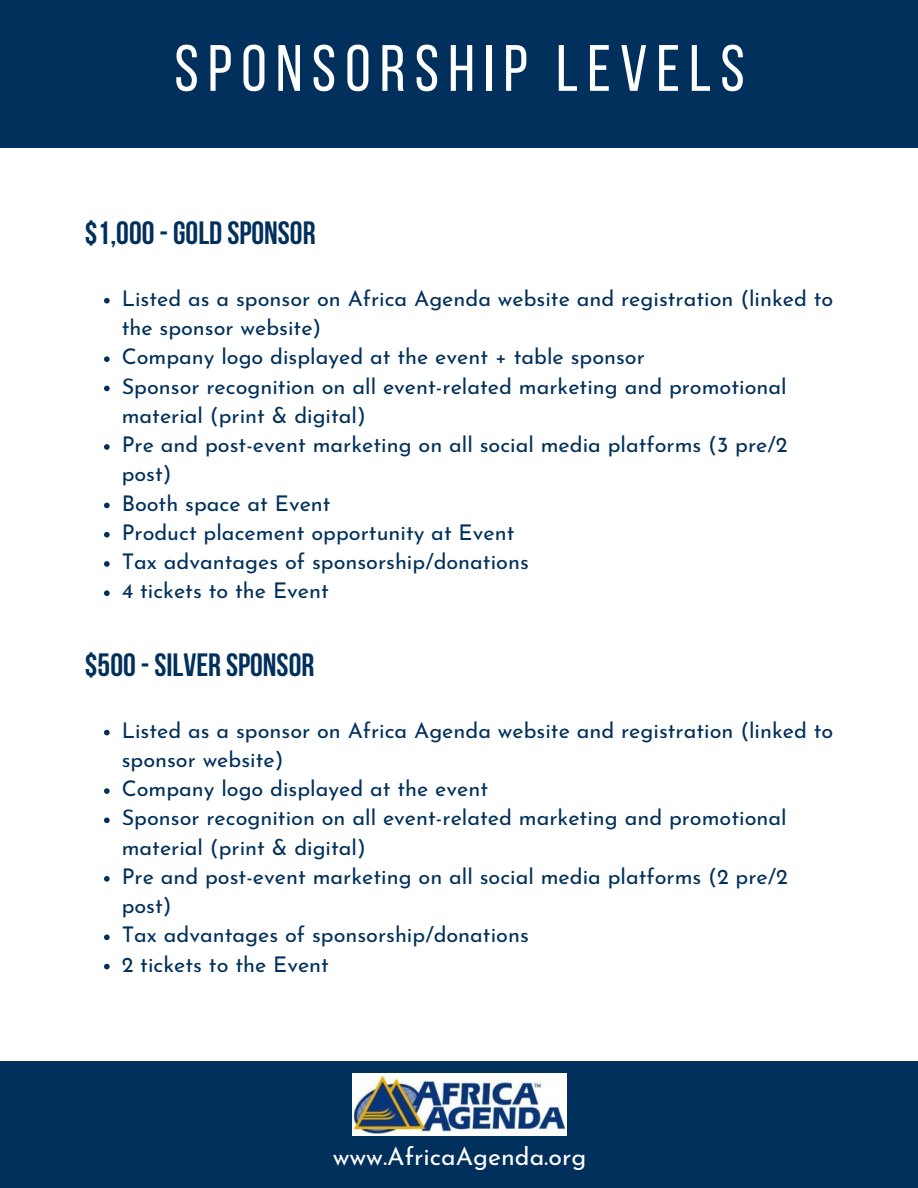
<style>
.page{position:relative;width:918px;height:1188px;background:#fff}
.page>*{position:absolute;margin:0;border:0;box-sizing:border-box;transform-origin:0 0}
.t1{font:65.4px "Bebas Neue";letter-spacing:.14em;color:#fff}
.t2{font:700 32.1px "Bebas Neue";color:#00305b}
.t3{font:24.9px "Josefin Sans";color:#fff}
.t4{font:21.6px/29.2px "Josefin Sans";color:#00305b}
</style>
<div class="page">
<div style="left:0;top:0;width:918px;height:148px;background:#00305b"></div>
<div style="left:0;top:1062px;width:918px;height:126px;background:#00305b"></div>
<img style="left:353px;top:1074px;width:214px;height:62px">
<svg style="left:104px;top:298px;width:6px;height:6px"></svg>
<svg style="left:104px;top:356px;width:6px;height:6px"></svg>
<svg style="left:104px;top:386px;width:6px;height:5px"></svg>
<svg style="left:104px;top:444px;width:6px;height:6px"></svg>
<svg style="left:104px;top:503px;width:6px;height:5px"></svg>
<svg style="left:104px;top:532px;width:6px;height:6px"></svg>
<svg style="left:104px;top:561px;width:6px;height:6px"></svg>
<svg style="left:104px;top:590px;width:6px;height:6px"></svg>
<svg style="left:104px;top:730px;width:6px;height:5px"></svg>
<svg style="left:104px;top:788px;width:6px;height:6px"></svg>
<svg style="left:104px;top:818px;width:6px;height:5px"></svg>
<svg style="left:104px;top:876px;width:6px;height:6px"></svg>
<svg style="left:104px;top:935px;width:6px;height:5px"></svg>
<svg style="left:104px;top:964px;width:6px;height:5px"></svg>
<h1 class="t1" style="left:174px;top:42px;width:572px">SPONSORSHIP LEVELS</h1>
<h2 class="t2" style="left:85px;top:220px;width:232px">$1,000-GOLD SPONSOR</h2>
<p class="t4" style="left:122px;top:286px;width:713px">Listed as a sponsor on Africa Agenda website and registration (linked to the sponsor website)<br>Company logo displayed at the event + table sponsor<br>Sponsor recognition on all event-related marketing and promotional material (print &amp; digital)<br>Pre and post-event marketing on all social media platforms (3 pre/2 post)<br>Booth space at Event<br>Product placement opportunity at Event<br>Tax advantages of sponsorship/donations<br>4 tickets to the Event</p>
<h2 class="t2" style="left:85px;top:652px;width:231px">$500-SILVER SPONSOR</h2>
<p class="t4" style="left:122px;top:718px;width:713px">Listed as a sponsor on Africa Agenda website and registration (linked to sponsor website)<br>Company logo displayed at the event<br>Sponsor recognition on all event-related marketing and promotional material (print &amp; digital)<br>Pre and post-event marketing on all social media platforms (2 pre/2 post)<br>Tax advantages of sponsorship/donations<br>2 tickets to the Event</p>
<p class="t3" style="left:333px;top:1146px;width:255px">www.AfricaAgenda.org</p>
</div>
